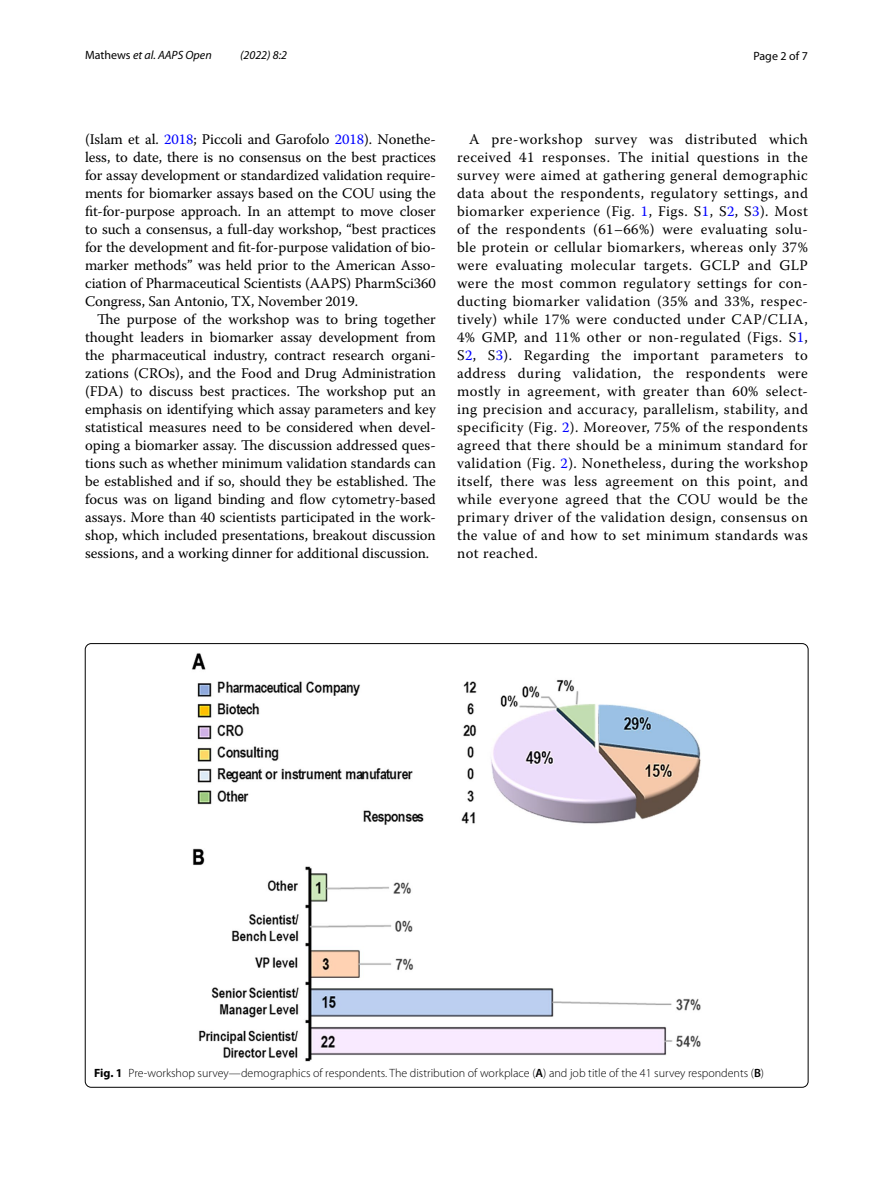
<style>
.page{position:relative;width:893px;height:1187px;background:#fff}
.page>*{position:absolute;margin:0;border:0;box-sizing:border-box;transform-origin:0 0}
.t1{font:14.7px/18px "Warnock Pro";color:#000;text-align:justify}
.t2{font:300 12px "Myriad Pro";color:#000}
.t3{font:italic 12px "Myriad Pro";color:#000}
.t4{font:12px "Myriad Pro";color:#000}
.s1{font-style:normal}
.s2{color:#00f}
.s3{font-weight:700}
.s4{font-weight:600}
</style>
<div class="page">
<img style="left:192px;top:653px;width:509px;height:408px">
<p class="t3" style="left:85px;top:48px;width:128px"><span class="s1">Mathews</span> et al. AAPS Open</p>
<p class="t3" style="left:240px;top:48px;width:48px">(2022) 8:2</p>
<p class="t4" style="left:753px;top:48px;width:56px">Page 2 of 7</p>
<p class="t1" style="left:85px;top:130px;width:352px">(Islam et al. <span class="s2">2018</span>; Piccoli and Garofolo <span class="s2">2018</span>). Nonethe&shy;less, to date, there is no consensus on the best practices for assay development or standardized validation require&shy;ments for biomarker assays based on the COU using the fit-for-purpose approach. In an attempt to move closer to such a consensus, a full-day workshop, “best practices for the development and fit-for-purpose validation of bio&shy;marker methods” was held prior to the American Asso&shy;ciation of Pharmaceutical Scientists (AAPS) PharmSci360<br>Congress, San Antonio, TX, November 2019.</p>
<p class="t1" style="left:85px;top:310px;width:352px;text-indent:12px">The purpose of the workshop was to bring together thought leaders in biomarker assay development from the pharmaceutical industry, contract research organi&shy;zations (CROs), and the Food and Drug Administration (FDA) to discuss best practices. The workshop put an emphasis on identifying which assay parameters and key statistical measures need to be considered when devel&shy;oping a biomarker assay. The discussion addressed ques&shy;tions such as whether minimum validation standards can be established and if so, should they be established. The focus was on ligand binding and flow cytometry-based assays. More than 40 scientists participated in the work&shy;shop, which included presentations, breakout discussion sessions, and a working dinner for additional discussion.</p>
<p class="t1" style="left:457px;top:130px;width:352px;text-indent:12px">A pre-workshop survey was distributed which received 41 responses. The initial questions in the survey were aimed at gathering general demographic data about the respondents, regulatory settings, and biomarker experience (Fig. <span class="s2">1</span>, Figs. S<span class="s2">1</span>, S<span class="s2">2</span>, S<span class="s2">3</span>). Most of the respondents (61–66%) were evaluating solu&shy;ble protein or cellular biomarkers, whereas only 37% were evaluating molecular targets. GCLP and GLP were the most common regulatory settings for con&shy;ducting biomarker validation (35% and 33%, respec&shy;tively) while 17% were conducted under CAP/CLIA, 4% GMP, and 11% other or non-regulated (Figs. S<span class="s2">1</span>, S<span class="s2">2</span>, S<span class="s2">3</span>). Regarding the important parameters to address during validation, the respondents were mostly in agreement, with greater than 60% select&shy;ing precision and accuracy, parallelism, stability, and specificity (Fig. <span class="s2">2</span>). Moreover, 75% of the respondents agreed that there should be a minimum standard for validation (Fig. <span class="s2">2</span>). Nonetheless, during the workshop itself, there was less agreement on this point, and while everyone agreed that the COU would be the primary driver of the validation design, consensus on the value of and how to set minimum standards was not reached.</p>
<p class="t2" style="left:94px;top:1066px;width:671px"><span class="s3">Fig. 1</span> Pre-workshop survey—demographics of respondents. The distribution of workplace (<span class="s4">A</span>) and job title of the 41 survey respondents (<span class="s4">B</span>)</p>
</div>
